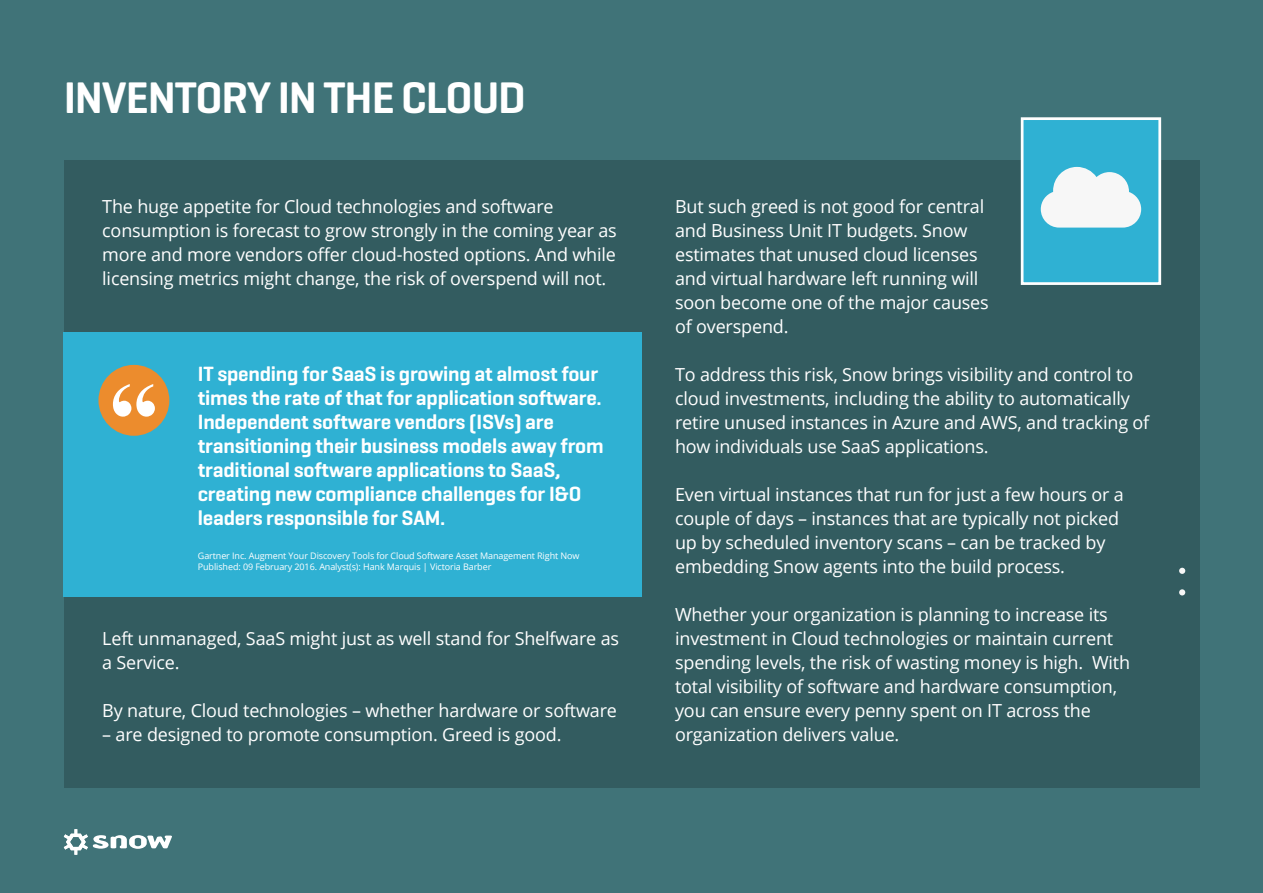
<style>
.page{position:relative;width:1263px;height:893px;background:#407378}
.page>*{position:absolute;margin:0;border:0;box-sizing:border-box;transform-origin:0 0}
.t1{font:600 45px "Geogrotesque";letter-spacing:-.025em;color:#fff}
.t2{font:600 21px/24px "Geogrotesque";letter-spacing:-.01em;color:#fff}
.t3{font:18px/24px "Open Sans";letter-spacing:-.01em;color:#fff}
.t4{font:9px/10.8px "Open Sans";letter-spacing:-.01em;color:#fff}
</style>
<div class="page">
<div style="left:64px;top:160px;width:1135px;height:628px;background:#335c60"></div>
<svg style="left:64px;top:829px;width:108px;height:26px"></svg>
<div style="left:64px;top:333px;width:578px;height:264px;background:#2fb1d3"></div>
<div style="left:98px;top:365px;width:71px;height:71px;background:#ec8c2d;border-radius:50%"></div>
<svg style="left:113px;top:384px;width:42px;height:33px"></svg>
<div style="left:1021px;top:117px;width:140px;height:168px;background:#2fb1d3;border:3px solid #fff"></div>
<svg style="left:1041px;top:167px;width:100px;height:61px"></svg>
<svg style="left:1179px;top:589px;width:6px;height:6px"></svg>
<svg style="left:1179px;top:568px;width:6px;height:6px"></svg>
<h1 class="t1" style="left:64px;top:69px;width:464px">INVENTORY IN THE CLOUD</h1>
<p class="t3" style="left:102px;top:194px;width:516px">The huge appetite for Cloud technologies and software consumption is forecast to grow strongly in the coming year as more and more vendors offer cloud-hosted options. And while licensing metrics might change, the risk of overspend will not.</p>
<p class="t2" style="left:198px;top:361px;width:407px">IT spending for SaaS is growing at almost four times the rate of that for application software.<br>Independent software vendors (ISVs) are transitioning their business models away from traditional software applications to SaaS, creating new compliance challenges for I&amp;O leaders responsible for SAM.</p>
<p class="t4" style="left:198px;top:550px;width:383px">Gartner Inc. Augment Your Discovery Tools for Cloud Software Asset Management Right Now<br>Published: 09 February 2016. Analyst(s): Hank Marquis | Victoria Barber</p>
<p class="t3" style="left:102px;top:626px;width:518px">Left unmanaged, SaaS might just as well stand for Shelfware as a Service.</p>
<p class="t3" style="left:102px;top:698px;width:516px">By nature, Cloud technologies – whether hardware or software</p>
<p class="t3" style="left:102px;top:722px;width:461px">– are designed to promote consumption. Greed is good.</p>
<p class="t3" style="left:675px;top:194px;width:315px">But such greed is not good for central and Business Unit IT budgets. Snow estimates that unused cloud licenses and virtual hardware left running will soon become one of the major causes of overspend.</p>
<p class="t3" style="left:675px;top:362px;width:476px">To address this risk, Snow brings visibility and control to cloud investments, including the ability to automatically retire unused instances in Azure and AWS, and tracking of how individuals use SaaS applications.</p>
<p class="t3" style="left:675px;top:482px;width:450px">Even virtual instances that run for just a few hours or a couple of days – instances that are typically not picked up by scheduled inventory scans – can be tracked by embedding Snow agents into the build process.</p>
<p class="t3" style="left:675px;top:602px;width:457px">Whether your organization is planning to increase its investment in Cloud technologies or maintain current spending levels, the risk of wasting money is high. With total visibility of software and hardware consumption, you can ensure every penny spent on IT across the organization delivers value.</p>
</div>
